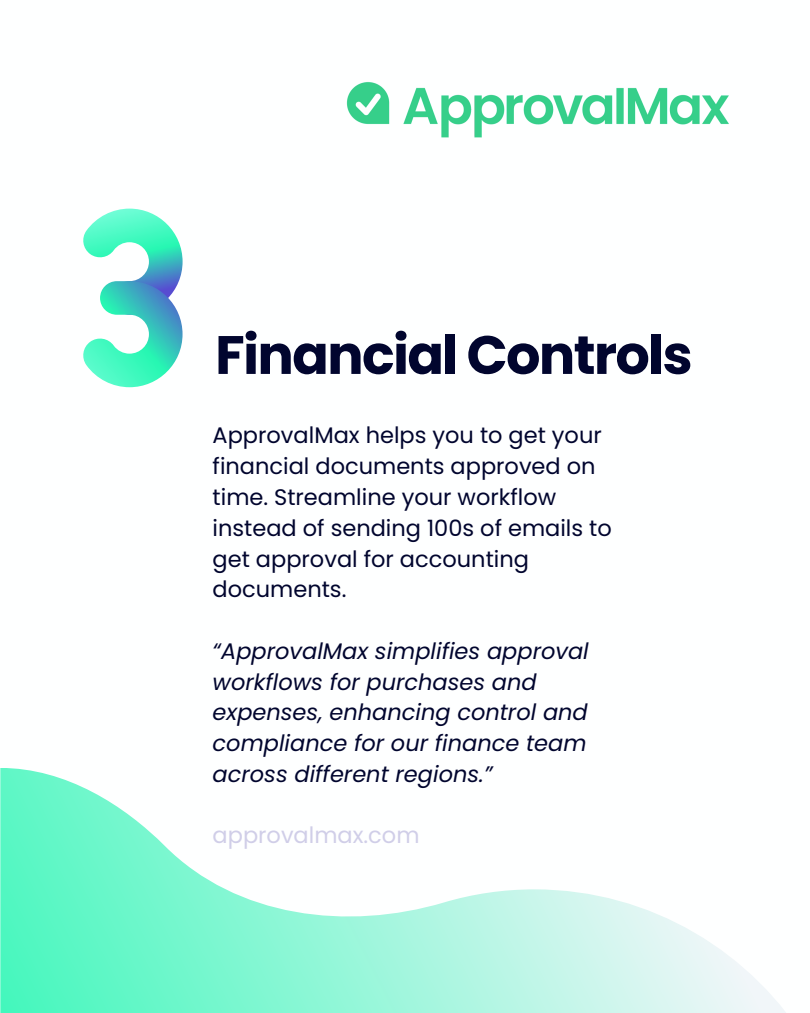
<style>
.page{position:relative;width:810px;height:1013px;background:#fff}
.page>*{position:absolute;margin:0;border:0;box-sizing:border-box;transform-origin:0 0}
.t1{font:700 53.9px "Poppins";letter-spacing:-.03em;color:#01052e}
.t2{font:22.5px/30.8px "Poppins";color:#01052e}
.t3{font:italic 22.5px/30.8px "Poppins";color:#01052e}
.t4{font:22.5px "Poppins";color:#d0cee8}
</style>
<div class="page">
<svg style="left:0;top:768px;width:785px;height:244px"></svg>
<svg style="left:83px;top:209px;width:99px;height:178px"></svg>
<img style="left:346px;top:82px;width:382px;height:56px">
<p class="t1" style="left:215px;top:317px;width:479px">Financial Controls</p>
<p class="t2" style="left:212px;top:420px;width:400px">ApprovalMax helps you to get your financial documents approved on time. Streamline your workflow instead of sending 100s of emails to get approval for accounting documents.</p>
<h1 class="t3" style="left:212px;top:635px;width:377px">“ApprovalMax simplifies approval workflows for purchases and expenses, enhancing control and compliance for our finance team across different regions.”</h1>
<p class="t4" style="left:212px;top:819px;width:208px">approvalmax.com</p>
</div>
